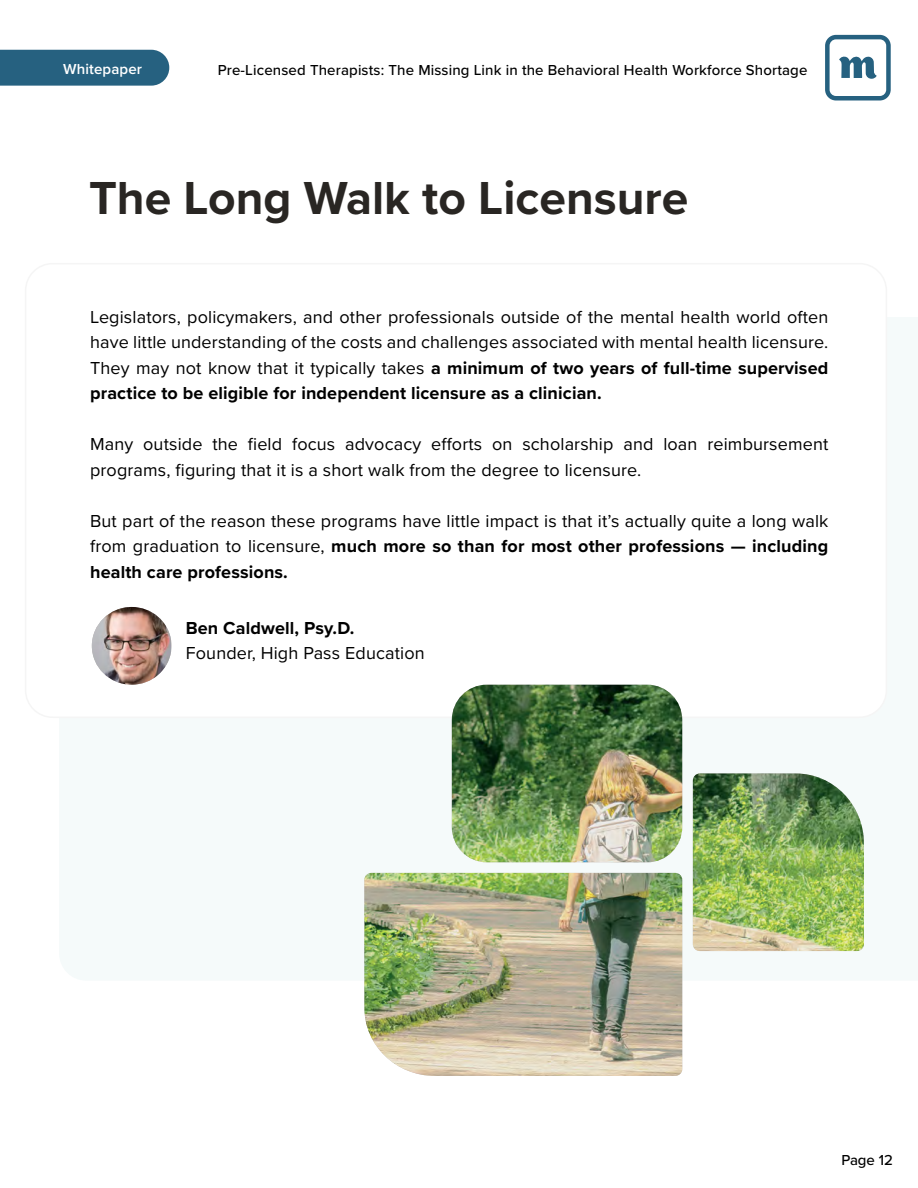
<style>
.page{position:relative;width:918px;height:1188px;background:#fff}
.page>*{position:absolute;margin:0;border:0;box-sizing:border-box;transform-origin:0 0}
.t1{font:700 48px "Proxima Nova";color:#292623}
.t2{font:18px/25.5px "Proxima Nova";letter-spacing:.01em;color:#000;text-align:justify}
.t3{font:700 18px "Proxima Nova";letter-spacing:.01em;color:#000}
.t4{font:500 15px "Proxima Nova";letter-spacing:.01em;color:#000}
.t5{font:600 15px "Proxima Nova";letter-spacing:.01em;color:#fff}
.s1{font-weight:700}
</style>
<div class="page">
<svg style="left:825px;top:35px;width:66px;height:66px"></svg>
<div style="left:0;top:50px;width:169px;height:36px;background:#266180"></div>
<img style="left:364px;top:685px;width:500px;height:391px">
<img style="left:92px;top:607px;width:79px;height:78px">
<p class="t5" style="left:63px;top:57px;width:80px">Whitepaper</p>
<p class="t4" style="left:218px;top:58px;width:591px">Pre-Licensed Therapists: The Missing Link in the Behavioral Health Workforce Shortage</p>
<h1 class="t1" style="left:89px;top:162px;width:601px">The Long Walk to Licensure</h1>
<p class="t2" style="left:90px;top:303px;width:740px">Legislators, policymakers, and other professionals outside of the mental health world often have little understanding of the costs and challenges associated with mental health licensure.<br>They may not know that it typically takes <span class="s1">a minimum of two years of full-time supervised practice to be eligible for independent licensure as a clinician.</span></p>
<p class="t2" style="left:90px;top:431px;width:740px">Many outside the field focus advocacy efforts on scholarship and loan reimbursement programs, figuring that it is a short walk from the degree to licensure.</p>
<p class="t2" style="left:90px;top:507px;width:740px">But part of the reason these programs have little impact is that it’s actually quite a long walk from graduation to licensure, <span class="s1">much more so than for most other professions — including health care professions.</span></p>
<p class="t3" style="left:186px;top:615px;width:170px">Ben Caldwell, Psy.D.</p>
<p class="t2" style="left:186px;top:640px;width:240px">Founder, High Pass Education</p>
<p class="t4" style="left:841px;top:1149px;width:53px">Page 12</p>
</div>
